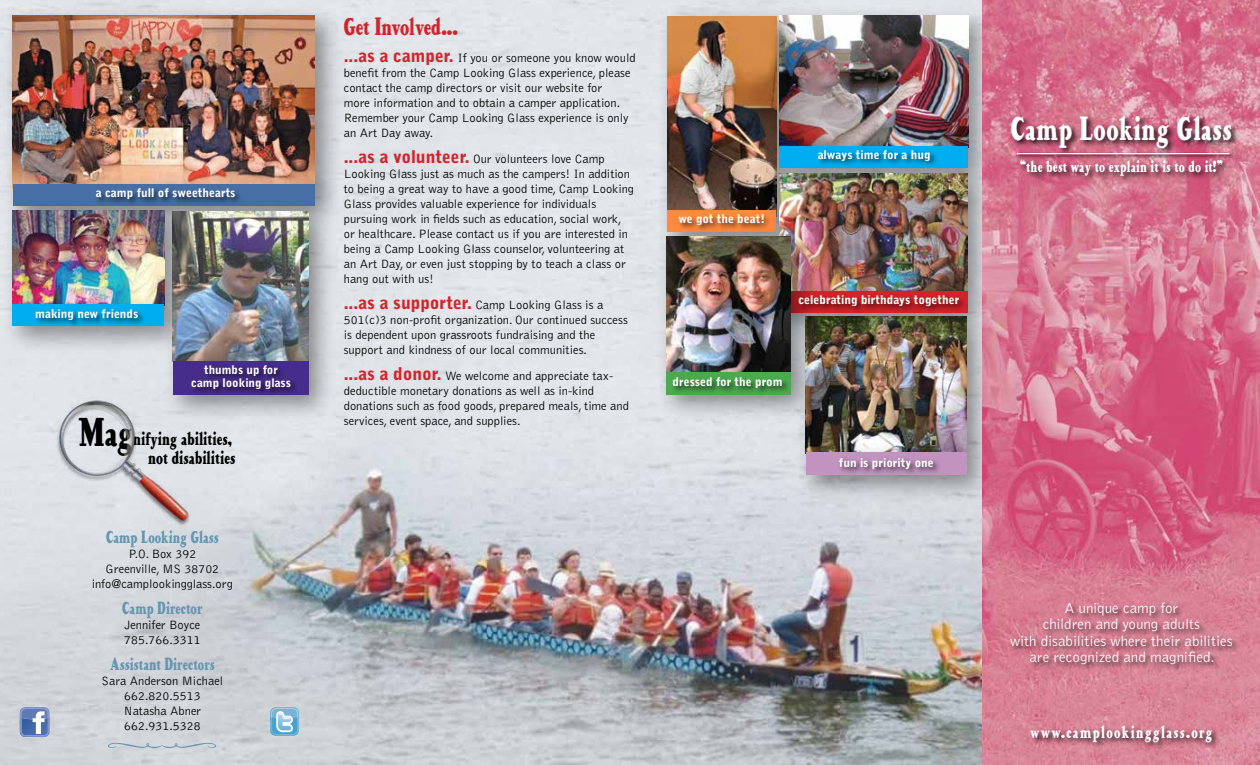
<style>
.page{position:relative;width:1260px;height:765px;background:#fff}
.page>*{position:absolute;margin:0;border:0;box-sizing:border-box;transform-origin:0 0}
.t1{font:40px "Happy Campers NF";color:#000}
.t2{font:40px "Nymphette";color:#6396b0;scale:1.5 1}
.t3{font:33.5px "Happy Campers NF";letter-spacing:.01em;color:#fff}
.t4{font:25px "Happy Campers NF";color:#d2232a}
.t5{font:18.75px/18.8px "Happy Campers NF";color:#000;text-align:right}
.t6{font:17.5px "Happy Campers NF";color:#6396b0}
.t7{font:17.5px "Happy Campers NF";letter-spacing:.075em;color:#fff}
.t8{font:16.25px "Happy Campers NF";letter-spacing:.01em;color:#fff}
.t9{font:300 15px/16.2px "Bell Gothic";color:#fff;text-align:center}
.t10{font:300 12.5px/15px "Bell Gothic";color:#000}
.t11{font:900 11.88px "Bell Gothic";color:#fff}
.t12{font:900 11.75px/13.6px "Bell Gothic";color:#fff;text-align:center}
.s1{font-weight:900;font-size:17.5px;color:#d2232a}
</style>
<div class="page">
<img style="left:0;top:0;width:1260px;height:765px">
<div style="left:657px;top:6px;width:147px;height:253px;background:#dbdee3"></div>
<img style="left:667px;top:16px;width:102px;height:194px">
<div style="left:667px;top:210px;width:109px;height:21px;background:#ff893d"></div>
<div style="left:678px;top:212px;width:94px;height:21px;background:#000;opacity:.7"></div>
<div style="left:769px;top:5px;width:227px;height:170px;background:#000;opacity:.4"></div>
<img style="left:779px;top:15px;width:189px;height:121px">
<div style="left:769px;top:136px;width:227px;height:60px;background:#000;opacity:.4"></div>
<div style="left:780px;top:146px;width:188px;height:22px;background:#00aeef"></div>
<div style="left:816px;top:148px;width:122px;height:20px;background:#000;opacity:.7"></div>
<div style="left:795px;top:307px;width:199px;height:174px;background:#000;opacity:.4"></div>
<img style="left:806px;top:340px;width:161px;height:102px">
<div style="left:796px;top:442px;width:198px;height:61px;background:#000;opacity:.4"></div>
<div style="left:806px;top:453px;width:161px;height:22px;background:#c193be"></div>
<div style="left:838px;top:456px;width:103px;height:21px;background:#000;opacity:.7"></div>
<div style="left:769px;top:163px;width:226px;height:156px;background:#000;opacity:.4"></div>
<img style="left:779px;top:173px;width:188px;height:108px">
<div style="left:769px;top:281px;width:226px;height:59px;background:#000;opacity:.4"></div>
<div style="left:779px;top:291px;width:189px;height:21px;background:#d2232a"></div>
<div style="left:1009px;top:114px;width:230px;height:43px;background:#000;opacity:.85"></div>
<svg style="left:1016px;top:152px;width:218px;height:7px"></svg>
<hr style="left:1017px;top:153px;width:212px;height:1px;background:#fff">
<div style="left:1019px;top:158px;width:212px;height:26px;background:#000;opacity:.75"></div>
<div style="left:1029px;top:724px;width:191px;height:26px;background:#000;opacity:.75"></div>
<div style="left:2px;top:6px;width:341px;height:210px;background:#000;opacity:.4"></div>
<img style="left:12px;top:16px;width:303px;height:158px">
<div style="left:3px;top:174px;width:340px;height:59px;background:#000;opacity:.4"></div>
<div style="left:13px;top:184px;width:302px;height:22px;background:#476fa6"></div>
<div style="left:94px;top:187px;width:149px;height:20px;background:#000;opacity:.7"></div>
<div style="left:2px;top:200px;width:190px;height:133px;background:#000;opacity:.4"></div>
<img style="left:12px;top:211px;width:151px;height:83px">
<div style="left:2px;top:294px;width:190px;height:60px;background:#000;opacity:.4"></div>
<div style="left:12px;top:304px;width:152px;height:22px;background:#00aeef"></div>
<div style="left:34px;top:307px;width:112px;height:21px;background:#000;opacity:.7"></div>
<img style="left:51px;top:389px;width:157px;height:144px">
<div style="left:1009px;top:600px;width:232px;height:72px;background:#000;opacity:.75"></div>
<div style="left:656px;top:227px;width:162px;height:175px;background:#000;opacity:.4"></div>
<img style="left:666px;top:237px;width:124px;height:125px">
<div style="left:656px;top:362px;width:162px;height:60px;background:#000;opacity:.4"></div>
<div style="left:666px;top:373px;width:124px;height:22px;background:#4ca950"></div>
<div style="left:671px;top:376px;width:119px;height:20px;background:#000;opacity:.7"></div>
<svg style="left:20px;top:707px;width:30px;height:30px"></svg>
<svg style="left:270px;top:707px;width:29px;height:29px"></svg>
<svg style="left:270px;top:707px;width:29px;height:28px"></svg>
<div style="left:163px;top:201px;width:173px;height:189px;background:#000;opacity:.4"></div>
<img style="left:173px;top:211px;width:135px;height:140px">
<div style="left:163px;top:351px;width:173px;height:71px;background:#000;opacity:.4"></div>
<div style="left:173px;top:361px;width:135px;height:34px;background:#472d8b"></div>
<div style="left:190px;top:363px;width:109px;height:34px;background:#000;opacity:.7"></div>
<div style="left:797px;top:293px;width:170px;height:21px;background:#000;opacity:.7"></div>
<p class="t11" style="left:96px;top:186px;width:141px">a camp full of sweethearts</p>
<p class="t11" style="left:35px;top:307px;width:105px">making new friends</p>
<p class="t12" style="left:191px;top:363px;width:101px">thumbs up for camp looking glass</p>
<h1 class="t1" style="left:78px;top:406px;width:57px">Mag</h1>
<h3 class="t5" style="left:133px;top:429px;width:104px">nifying abilities, not disabilities</h3>
<h3 class="t6" style="left:106px;top:525px;width:114px">Camp Looking Glass</h3>
<p class="t10" style="left:92px;top:546px;width:143px;text-align:center">P.O. Box 392<br>Greenville, MS 38702 info@camplookingglass.org</p>
<h3 class="t6" style="left:122px;top:596px;width:82px">Camp Director</h3>
<p class="t10" style="left:124px;top:618px;width:78px">Jennifer Boyce<br>785.766.3311</p>
<h3 class="t6" style="left:110px;top:653px;width:106px">Assistant Directors</h3>
<p class="t10" style="left:102px;top:674px;width:123px;text-align:center">Sara Anderson Michael<br>662.820.5513<br>Natasha Abner<br>662.931.5328</p>
<h1 class="t2" style="left:106px;top:725px;width:76px">12</h1>
<h3 class="t4" style="left:344px;top:10px;width:116px">Get Involved...</h3>
<p class="t10" style="left:344px;top:50px;width:293px"><span class="s1">...as a camper.</span> If you or someone you know would benefit from the Camp Looking Glass experience, please contact the camp directors or visit our website for<br>more information and to obtain a camper application.<br>Remember your Camp Looking Glass experience is only an Art Day away.</p>
<p class="t10" style="left:344px;top:152px;width:292px"><span class="s1">...as a volunteer.</span> Our volunteers love Camp Looking Glass just as much as the campers! In addition to being a great way to have a good time, Camp Looking Glass provides valuable experience for individuals pursuing work in fields such as education, social work, or healthcare. Please contact us if you are interested in being a Camp Looking Glass counselor, volunteering at an Art Day, or even just stopping by to teach a class or hang out with us!</p>
<p class="t10" style="left:344px;top:298px;width:286px"><span class="s1">...as a supporter.</span> Camp Looking Glass is a 501(c)3 non-profit organization. Our continued success is dependent upon grassroots fundraising and the support and kindness of our local communities.</p>
<p class="t10" style="left:344px;top:369px;width:287px"><span class="s1">...as a donor.</span> We welcome and appreciate tax&shy;deductible monetary donations as well as in-kind donations such as food goods, prepared meals, time and services, event space, and supplies.</p>
<p class="t11" style="left:678px;top:212px;width:88px">we got the beat!</p>
<p class="t11" style="left:818px;top:147px;width:114px">always time for a hug</p>
<p class="t11" style="left:798px;top:293px;width:162px">celebrating birthdays together</p>
<p class="t11" style="left:673px;top:375px;width:112px">dressed for the prom</p>
<p class="t11" style="left:839px;top:455px;width:96px">fun is priority one</p>
<h2 class="t3" style="left:1011px;top:106px;width:223px">Camp Looking Glass</h2>
<h3 class="t8" style="left:1020px;top:156px;width:204px">“the best way to explain it is to do it!”</h3>
<p class="t9" style="left:1010px;top:600px;width:224px">A unique camp for<br>children and young adults<br>with disabilities where their abilities are recognized and magnified.</p>
<h3 class="t7" style="left:1030px;top:720px;width:184px">www.camplookingglass.org</h3>
</div>
